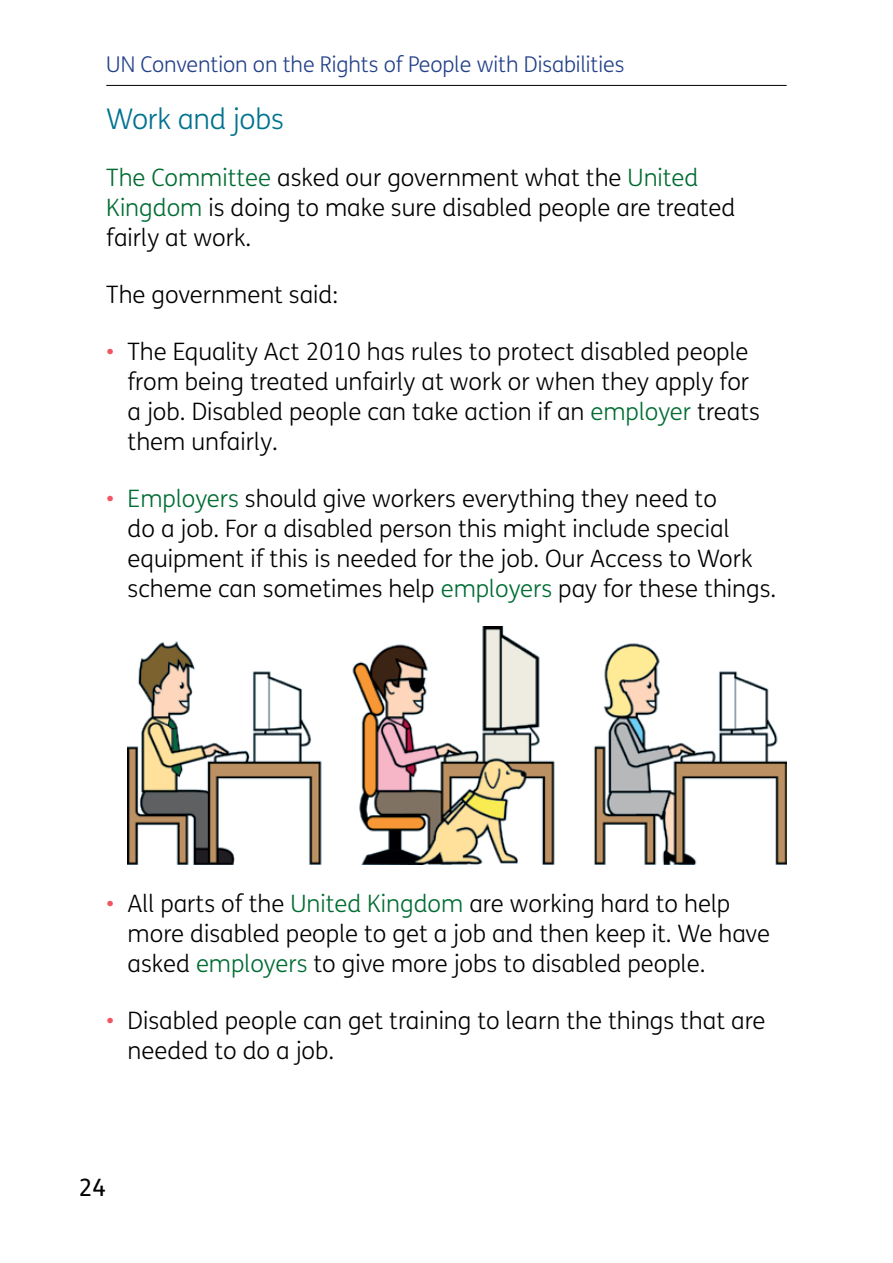
<style>
.page{position:relative;width:893px;height:1263px;background:#fff}
.page>*{position:absolute;margin:0;border:0;box-sizing:border-box;transform-origin:0 0}
.t1{font:300 28.5px "FS Me";letter-spacing:-.01em;color:#01728f}
.t2{font:300 24px/30px "FS Me";color:#000}
.t3{font:24px "FS Me";color:#000}
.t4{font:21.75px "FS Me Light 2";letter-spacing:-.005em;color:#23418a}
.s1{color:#006c32}
.s2{color:#f05662}
</style>
<div class="page">
<hr style="left:106px;top:85px;width:681px;height:1px;background:#000">
<img style="left:128px;top:627px;width:659px;height:237px">
<p class="t4" style="left:106px;top:49px;width:519px">UN Convention on the Rights of People with Disabilities</p>
<p class="t1" style="left:106px;top:99px;width:179px">Work and jobs</p>
<p class="t2" style="left:106px;top:162px;width:631px"><span class="s1">The Committee</span> asked our government what the <span class="s1">United<br>Kingdom</span> is doing to make sure disabled people are treated fairly at work.</p>
<p class="t2" style="left:106px;top:279px;width:233px">The government said:</p>
<p class="t2" style="left:128px;top:336px;width:634px;text-indent:-21px"><span class="s2">•</span> The Equality Act 2010 has rules to protect disabled people from being treated unfairly at work or when they apply for a job. Disabled people can take action if an <span class="s1">employer</span> treats them unfairly.</p>
<p class="t2" style="left:128px;top:483px;width:650px;text-indent:-21px"><span class="s2">•</span> <span class="s1">Employers</span> should give workers everything they need to<br>do a job. For a disabled person this might include special equipment if this is needed for the job. Our Access to Work scheme can sometimes help <span class="s1">employers</span> pay for these things.</p>
<p class="t2" style="left:128px;top:888px;width:644px;text-indent:-21px"><span class="s2">•</span> All parts of the <span class="s1">United Kingdom</span> are working hard to help more disabled people to get a job and then keep it. We have asked <span class="s1">employers</span> to give more jobs to disabled people.</p>
<p class="t2" style="left:128px;top:1005px;width:639px;text-indent:-21px"><span class="s2">•</span> Disabled people can get training to learn the things that are needed to do a job.</p>
<p class="t3" style="left:79px;top:1171px;width:29px">24</p>
</div>
